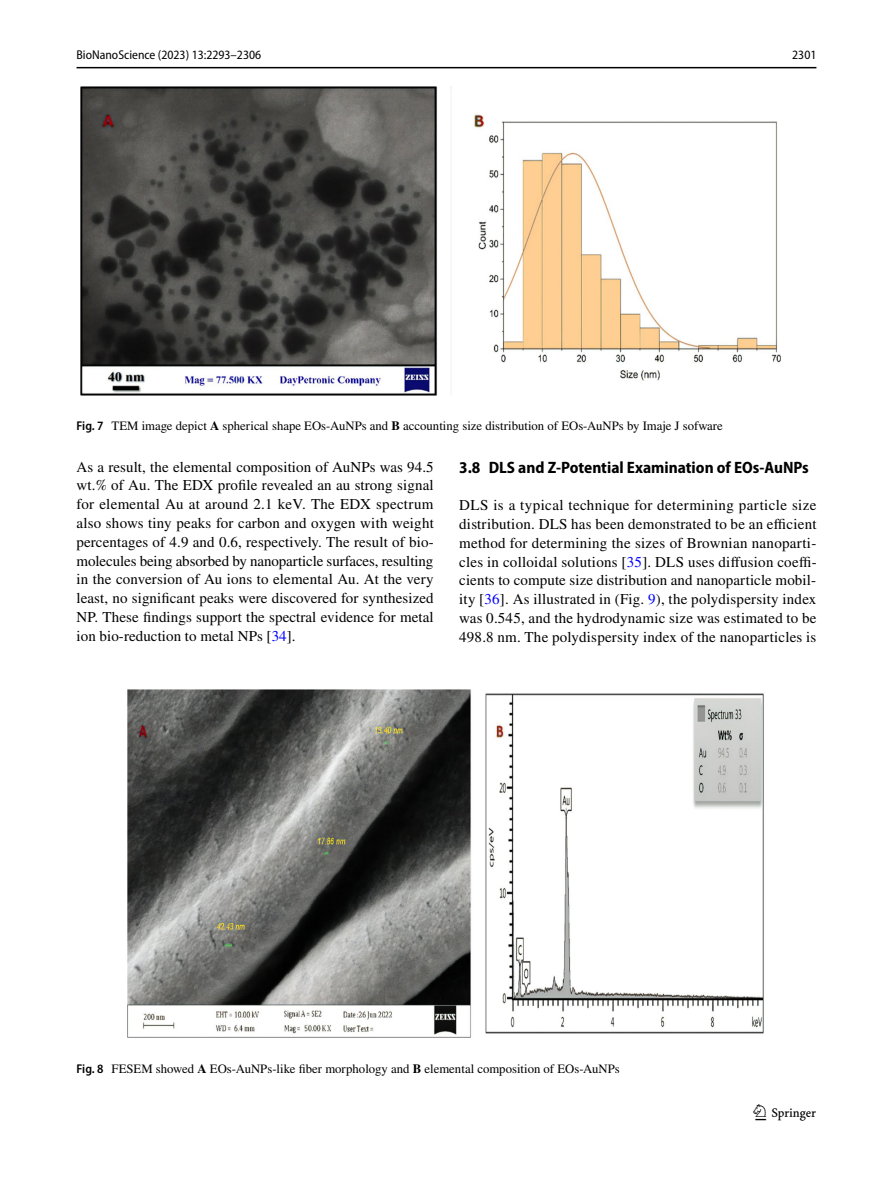
<style>
.page{position:relative;width:893px;height:1187px;background:#fff}
.page>*{position:absolute;margin:0;border:0;box-sizing:border-box;transform-origin:0 0}
.t1{font:22.5px "Springnew Regular 3";color:#000}
.t2{font:700 semi-condensed 16.5px "Myriad Pro";color:#000}
.t3{font:15px/18.8px "STIX";letter-spacing:.01em;color:#000;text-align:justify}
.t4{font:12.75px "STIX";color:#000}
.t5{font:semi-condensed 12.75px "Myriad Pro";color:#000}
.s1{font-family:"Myriad Pro";font-weight:600;font-stretch:semi-condensed}
.s2{font-weight:700}
.s3{color:#00f}
</style>
<div class="page">
<hr style="left:77px;top:67px;width:739px;height:1px;background:#000">
<img style="left:81px;top:87px;width:700px;height:308px">
<img style="left:128px;top:689px;width:636px;height:348px">
<p class="t5" style="left:77px;top:48px;width:186px">BioNanoScience (2023) 13:2293–2306</p>
<p class="t5" style="left:792px;top:48px;width:26px">2301</p>
<p class="t4" style="left:77px;top:417px;width:648px"><span class="s1">Fig. 7</span> TEM image depict <span class="s2">A</span> spherical shape EOs-AuNPs and <span class="s2">B</span> accounting size distribution of EOs-AuNPs by Imaje J sofware</p>
<p class="t3" style="left:77px;top:458px;width:359px">As a result, the elemental composition of AuNPs was 94.5 wt.% of Au. The EDX profile revealed an au strong signal for elemental Au at around 2.1 keV. The EDX spectrum also shows tiny peaks for carbon and oxygen with weight percentages of 4.9 and 0.6, respectively. The result of bio&shy;molecules being absorbed by nanoparticle surfaces, resulting in the conversion of Au ions to elemental Au. At the very least, no significant peaks were discovered for synthesized NP. These findings support the spectral evidence for metal ion bio-reduction to metal NPs [<span class="s3">34</span>].</p>
<p class="t2" style="left:459px;top:458px;width:351px">3.8 DLS and Z‑Potential Examination of EOs‑AuNPs</p>
<p class="t3" style="left:459px;top:497px;width:359px">DLS is a typical technique for determining particle size distribution. DLS has been demonstrated to be an efficient method for determining the sizes of Brownian nanoparti&shy;cles in colloidal solutions [<span class="s3">35</span>]. DLS uses diffusion coeffi&shy;cients to compute size distribution and nanoparticle mobil&shy;ity [<span class="s3">36</span>]. As illustrated in (Fig. <span class="s3">9</span>), the polydispersity index was 0.545, and the hydrodynamic size was estimated to be 498.8 nm. The polydispersity index of the nanoparticles is</p>
<p class="t4" style="left:77px;top:1059px;width:545px"><span class="s1">Fig. 8</span> FESEM showed <span class="s2">A</span> EOs-AuNPs-like fiber morphology and <span class="s2">B</span> elemental composition of EOs-AuNPs</p>
<h1 class="t1" style="left:755px;top:1104px;width:62px">1 3</h1>
</div>
